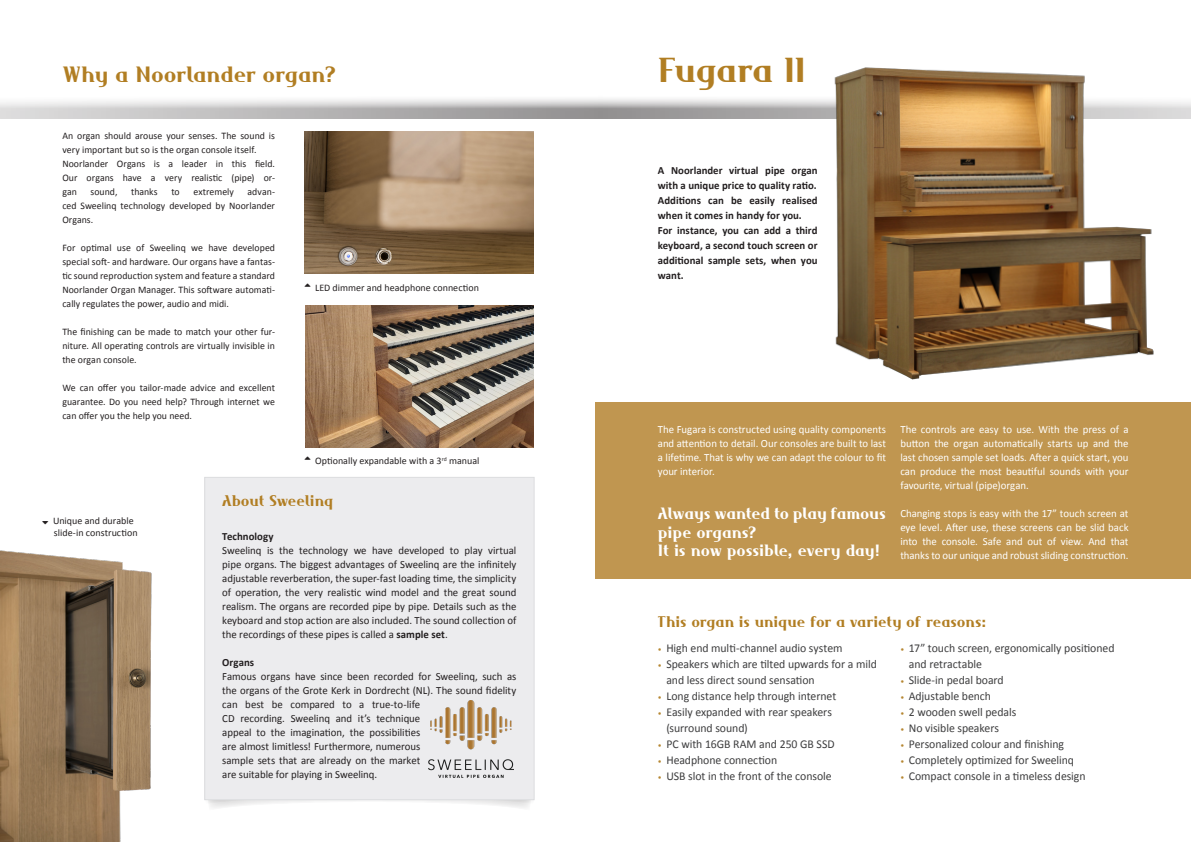
<style>
.page{position:relative;width:1191px;height:842px;background:#fff}
.page>*{position:absolute;margin:0;border:0;box-sizing:border-box;transform-origin:0 0}
.t1{font:700 36px "Maverick";letter-spacing:-.015em;color:#b17e23}
.t2{font:700 23px "Maverick";letter-spacing:-.01em;color:#b17e23}
.t3{font:700 17px/18.5px "Maverick";letter-spacing:-.01em;color:#fff}
.t4{font:700 16px "Maverick";letter-spacing:-.005em;color:#b17e23}
.t5{font:12px/16px "Calibri";letter-spacing:-.005em;color:#3e3e3f}
.t6{font:11px/14px "Calibri";color:#231f20;text-align:justify}
.t7{font:11px/14px "Calibri";color:#fff;text-align:justify}
.t8{font:700 11px/15px "Calibri";color:#231f20}
.Kopje1{font:10px/14px "Calibri";letter-spacing:.005em;color:#231f20;text-align:justify}
.s1{font-weight:700}
.s2{font-size:8px;color:#b68732}
</style>
<div class="page">
<svg style="left:0;top:99px;width:1191px;height:20px;background:#c5c4c4"></svg>
<div style="left:595px;top:402px;width:596px;height:177px;background:#c09650"></div>
<img style="left:0;top:550px;width:152px;height:292px">
<img style="left:305px;top:132px;width:228px;height:141px">
<img style="left:818px;top:67px;width:347px;height:313px">
<img style="left:305px;top:305px;width:228px;height:142px">
<svg style="left:206px;top:800px;width:328px;height:8px"></svg>
<div style="left:205px;top:477px;width:329px;height:323px;background:#ececee"></div>
<div style="left:204px;top:477px;width:330px;height:323px;border:1px solid #dcdddf"></div>
<img style="left:428px;top:700px;width:85px;height:78px">
<p class="t2" style="left:63px;top:60px;width:275px">Why a Noorlander organ?</p>
<p class="t1" style="left:658px;top:48px;width:150px">Fugara II</p>
<p class="Kopje1" style="left:62px;top:128px;width:214px">An organ should arouse your senses. The sound is</p>
<p class="Kopje1" style="left:62px;top:142px;width:196px">very important but so is the organ console itself.</p>
<p class="Kopje1" style="left:62px;top:156px;width:214px">Noorlander Organs is a leader in this field.<br>Our organs have a very realistic (pipe) or&shy;gan</p>
<p class="Kopje1" style="left:90px;top:184px;width:28px">sound,</p>
<p class="Kopje1" style="left:131px;top:184px;width:28px">thanks</p>
<p class="Kopje1" style="left:171px;top:184px;width:10px">to</p>
<p class="Kopje1" style="left:193px;top:184px;width:42px">extremely</p>
<p class="Kopje1" style="left:248px;top:184px;width:29px">advan-</p>
<p class="Kopje1" style="left:62px;top:198px;width:214px">ced Sweelinq technology developed by Noorlander<br>Organs.</p>
<p class="Kopje1" style="left:62px;top:240px;width:214px">For optimal use of Sweelinq we have developed</p>
<p class="Kopje1" style="left:62px;top:254px;width:214px">special soft- and hardware. Our organs have a fantas&shy;tic sound reproduction system and feature a standard Noorlander Organ Manager. This software automati&shy;cally regulates the power, audio and midi.</p>
<p class="Kopje1" style="left:62px;top:324px;width:214px">The finishing can be made to match your other fur&shy;niture. All operating controls are virtually invisible in the organ console.</p>
<p class="Kopje1" style="left:62px;top:380px;width:214px">We can offer you tailor-made advice and excellent guarantee. Do you need help? Through internet we can offer you the help you need.</p>
<p class="Kopje1" style="left:315px;top:280px;width:165px">LED dimmer and headphone connection</p>
<p class="Kopje1" style="left:53px;top:513px;width:82px">Unique and durable</p>
<p class="Kopje1" style="left:54px;top:525px;width:85px">slide-in construction</p>
<p class="Kopje1" style="left:315px;top:453px;width:166px">Optionally expandable with a 3<sup>rd</sup> manual</p>
<p class="t4" style="left:222px;top:491px;width:113px">About Sweelinq</p>
<p class="t8" style="left:222px;top:528px;width:53px">Technology</p>
<p class="t6" style="left:222px;top:542px;width:296px">Sweelinq is the technology we have developed to play virtual pipe organs. The biggest advantages of Sweelinq are the infinitely adjustable reverberation, the super-fast loading time, the simplicity of operation, the very realistic wind model and the great sound realism. The organs are recorded pipe by pipe. Details such as the keyboard and stop action are also included. The sound collection of the recordings of these pipes is called a <span class="s1">sample set</span>.</p>
<p class="t8" style="left:222px;top:654px;width:33px">Organs</p>
<p class="t6" style="left:222px;top:668px;width:296px;text-align:left">Famous organs have since been recorded for Sweelinq, such as the organs of the Grote Kerk in Dordrecht (NL). The sound fidelity can best be compared to a true-to-life<br>CD recording. Sweelinq and it’s technique<br>appeal to the imagination, the possibilities<br>are almost limitless! Furthermore, numerous<br>sample sets that are already on the market<br>are suitable for playing in Sweelinq.</p>
<p class="t8" style="left:658px;top:162px;width:161px">A Noorlander virtual pipe organ with a unique price to quality ratio.</p>
<p class="t8" style="left:658px;top:192px;width:161px">Additions can be easily realised when it comes in handy for you.</p>
<p class="t8" style="left:658px;top:222px;width:161px;text-align:justify">For instance, you can add a third keyboard, a second touch screen or additional sample sets, when you want.</p>
<p class="t7" style="left:658px;top:422px;width:230px">The Fugara is constructed using quality components and attention to detail. Our consoles are built to last a lifetime. That is why we can adapt the colour to fit your interior.</p>
<p class="t3" style="left:658px;top:504px;width:230px">Always wanted to play famous pipe organs?</p>
<p class="t3" style="left:658px;top:541px;width:224px">It is now possible, every day!</p>
<p class="t7" style="left:900px;top:422px;width:230px">The controls are easy to use. With the press of a button the organ automatically starts up and the last chosen sample set loads. After a quick start, you can produce the most beautiful sounds with your favourite, virtual (pipe)organ.</p>
<p class="t7" style="left:900px;top:506px;width:230px">Changing stops is easy with the 17” touch screen at eye level. After use, these screens can be slid back into the console. Safe and out of view. And that thanks to our unique and robust sliding construction.</p>
<p class="t4" style="left:658px;top:612px;width:330px">This organ is unique for a variety of reasons:</p>
<p class="t5" style="left:658px;top:640px;width:186px"><span class="s2">•</span> High end multi-channel audio system</p>
<p class="t5" style="left:666px;top:656px;width:212px;text-indent:-9px"><span class="s2">•</span> Speakers which are tilted upwards for a mild and less direct sound sensation</p>
<p class="t5" style="left:658px;top:688px;width:180px"><span class="s2">•</span> Long distance help through internet</p>
<p class="t5" style="left:666px;top:704px;width:167px;text-indent:-9px"><span class="s2">•</span> Easily expanded with rear speakers (surround sound)</p>
<p class="t5" style="left:658px;top:736px;width:178px"><span class="s2">•</span> PC with 16GB RAM and 250 GB SSD</p>
<p class="t5" style="left:658px;top:752px;width:121px"><span class="s2">•</span> Headphone connection</p>
<p class="t5" style="left:658px;top:768px;width:175px"><span class="s2">•</span> USB slot in the front of the console</p>
<p class="t5" style="left:909px;top:640px;width:207px;text-indent:-9px"><span class="s2">•</span> 17” touch screen, ergonomically positioned and retractable</p>
<p class="t5" style="left:900px;top:672px;width:105px"><span class="s2">•</span> Slide-in pedal board</p>
<p class="t5" style="left:900px;top:688px;width:92px"><span class="s2">•</span> Adjustable bench</p>
<p class="t5" style="left:900px;top:704px;width:117px"><span class="s2">•</span> 2 wooden swell pedals</p>
<p class="t5" style="left:900px;top:720px;width:100px"><span class="s2">•</span> No visible speakers</p>
<p class="t5" style="left:900px;top:736px;width:165px"><span class="s2">•</span> Personalized colour and finishing</p>
<p class="t5" style="left:900px;top:752px;width:175px"><span class="s2">•</span> Completely optimized for Sweelinq</p>
<p class="t5" style="left:900px;top:768px;width:187px"><span class="s2">•</span> Compact console in a timeless design</p>
</div>
